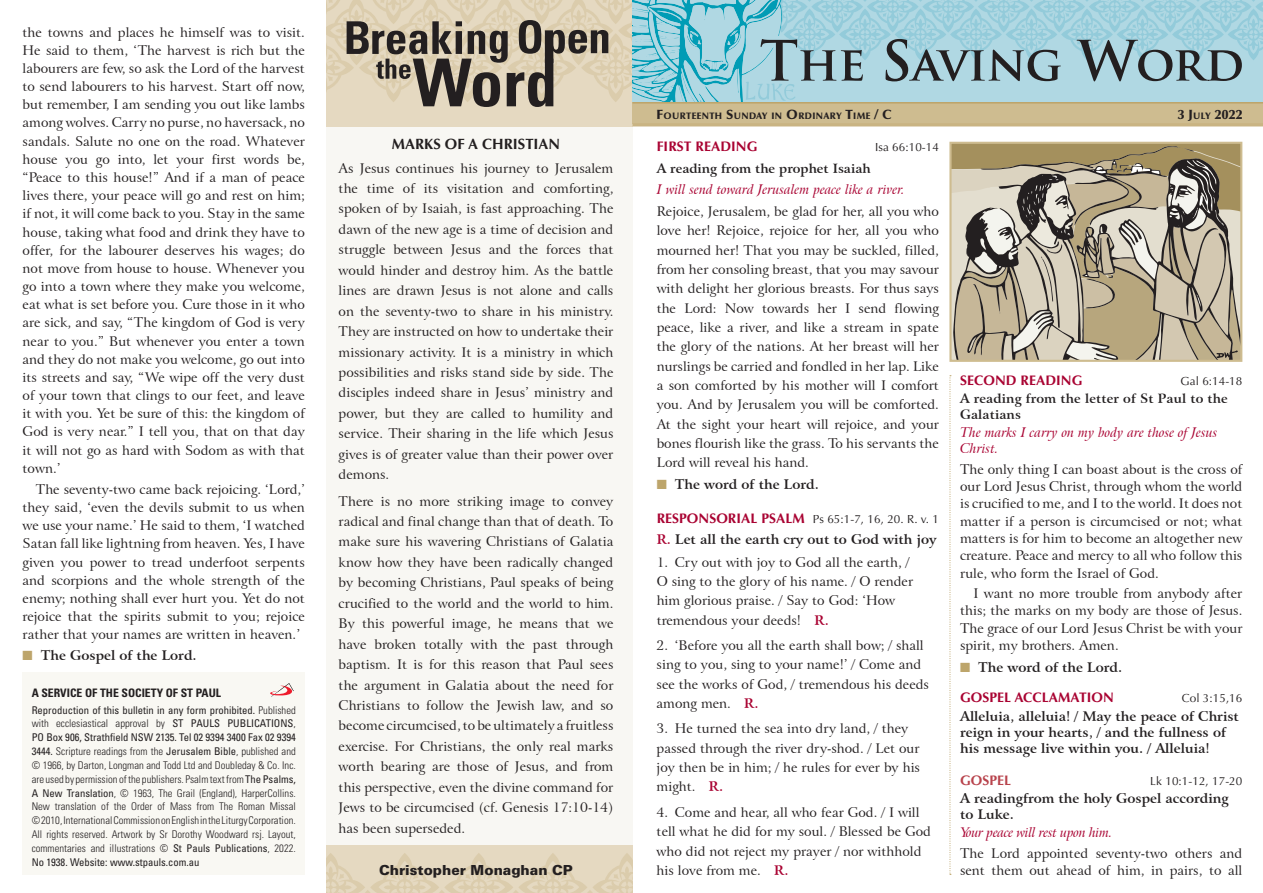
<style>
.page{position:relative;width:1263px;height:893px;background:#fff}
.page>*{position:absolute;margin:0;border:0;box-sizing:border-box;transform-origin:0 0}
.t1{font:700 14.85px "Optima LT Std";color:#231f20}
.t2{font:700 13.8px "Optima LT Std";letter-spacing:.005em;color:#a90332}
.t3{font:900 13.8px "Univers";color:#231f20}
.t4{font:700 13.8px "Optima LT Std";letter-spacing:.005em;color:#b8434c}
.t5{font:13.35px/20.4px "Arrus BT";color:#231f20;text-align:justify}
.t6{font:700 13.35px/16.2px "Arrus BT";color:#231f20}
.t7{font:italic 13.35px/22.4px "Arrus BT";color:#a90332}
.t8{font:900 13.35px "Optima LT Std";color:#231f20}
.t9{font:700 12.75px/16.2px "Arrus BT";letter-spacing:.01em;color:#231f20}
.t10{font:11.7px "Optima LT Std";letter-spacing:.005em;color:#231f20}
.t11{font:700 condensed 11.7px "Univers";color:#231f20}
.t12{font:300 condensed 10.65px/13.8px "Univers";color:#231f20;text-align:justify}
.t13{font:900 9.3px "Optima LT Std";letter-spacing:.035em;color:#231f20}
.s1{color:#bda56b}
.s2{font-weight:400}
.s3{font-size:13.35px}
.s4{font-size:9.3px}
.s5{font-style:normal;color:#231f20}
.s6{font-weight:700;font-size:13.8px;color:#a90332}
.s7{color:#a90332}
.s8{font-weight:700;color:#a90332}
.s9{font-style:italic;color:#a90332}
</style>
<div class="page">
<div style="left:326px;top:0;width:306px;height:875px;background:#f8f7f3"></div>
<div style="left:326px;top:0;width:306px;height:126px;background:#e5d9c1"></div>
<div style="left:326px;top:845px;width:306px;height:48px;background:#e5d9c1"></div>
<svg style="left:326px;top:853px;width:306px;height:40px"></svg>
<div style="left:23px;top:673px;width:282px;height:202px;background:#f9f8f3"></div>
<svg style="left:270px;top:683px;width:24px;height:14px"></svg>
<div style="left:632px;top:64px;width:631px;height:60px;background:#cebc90"></div>
<hr style="left:632px;top:123px;width:631px;height:3px;background:#c9b483">
<svg style="left:326px;top:0;width:937px;height:107px"></svg>
<svg style="left:949px;top:375px;width:2px;height:500px"></svg>
<svg style="left:950px;top:143px;width:291px;height:218px;background:#aea48e"></svg>
<p class="t5" style="left:23px;top:23px;width:284px;line-height:18.1px">the towns and places he himself was to visit.<br>He said to them, ‘The harvest is rich but the labourers are few, so ask the Lord of the harvest to send labourers to his harvest. Start off now, but remember, I am sending you out like lambs among wolves. Carry no purse, no haversack, no sandals. Salute no one on the road. Whatever house you go into, let your first words be, “Peace to this house!” And if a man of peace lives there, your peace will go and rest on him; if not, it will come back to you. Stay in the same house, taking what food and drink they have to offer, for the labourer deserves his wages; do not move from house to house. Whenever you go into a town where they make you welcome, eat what is set before you. Cure those in it who are sick, and say, “The kingdom of God is very near to you.” But whenever you enter a town and they do not make you welcome, go out into its streets and say, “We wipe off the very dust of your town that clings to our feet, and leave it with you. Yet be sure of this: the kingdom of God is very near.” I tell you, that on that day it will not go as hard with Sodom as with that town.’</p>
<p class="t5" style="left:23px;top:480px;width:284px;line-height:18.1px;text-indent:13px">The seventy-two came back rejoicing. ‘Lord,’ they said, ‘even the devils submit to us when we use your name.’ He said to them, ‘I watched Satan fall like lightning from heaven. Yes, I have given you power to tread underfoot serpents and scorpions and the whole strength of the enemy; nothing shall ever hurt you. Yet do not rejoice that the spirits submit to you; rejoice rather that your names are written in heaven.’</p>
<p class="t6" style="left:23px;top:648px;width:176px"><span class="s1">■</span> The Gospel of the Lord.</p>
<p class="t11" style="left:32px;top:685px;width:191px">A SERVICE OF THE SOCIETY OF ST PAUL</p>
<p class="t12" style="left:32px;top:703px;width:266px"><span class="s2">Reproduction of this bulletin in any form prohibited.</span> Published with ecclesiastical approval by <span class="s2">ST PAULS PUBLICATIONS</span>, <span class="s2">PO Box 906, Strathfield NSW 2135. Tel 02 9394 3400 Fax 02 9394<br>3444.</span> Scripture readings from the <span class="s2">Jerusalem Bible</span>, published and © 1966, by Darton, Longman and Todd Ltd and Doubleday &amp; Co. Inc. are used by permission of the publishers. Psalm text from <span class="s2">The Psalms, A New Translation</span>, © 1963, The Grail (England), HarperCollins.<br>New translation of the Order of Mass from The Roman Missal © 2010, International Commission on English in the Liturgy Corporation.<br>All rights reserved. Artwork by Sr Dorothy Woodward rsj. Layout, commentaries and illustrations © <span class="s2">St Pauls Publications</span>, 2022.<br><span class="s2">No 1938. Website: www.stpauls.com.au</span></p>
<p class="t1" style="left:392px;top:135px;width:170px">MARKS OF A CHRISTIAN</p>
<p class="t5" style="left:339px;top:158px;width:276px">As Jesus continues his journey to Jerusalem the time of its visitation and comforting, spoken of by Isaiah, is fast approaching. The dawn of the new age is a time of decision and struggle between Jesus and the forces that would hinder and destroy him. As the battle lines are drawn Jesus is not alone and calls on the seventy-two to share in his ministry.<br>They are instructed on how to undertake their missionary activity. It is a ministry in which possibilities and risks stand side by side. The disciples indeed share in Jesus’ ministry and power, but they are called to humility and service. Their sharing in the life which Jesus gives is of greater value than their power over demons.</p>
<p class="t5" style="left:339px;top:491px;width:276px">There is no more striking image to convey radical and final change than that of death. To make sure his wavering Christians of Galatia know how they have been radically changed by becoming Christians, Paul speaks of being crucified to the world and the world to him.<br>By this powerful image, he means that we have broken totally with the past through baptism. It is for this reason that Paul sees the argument in Galatia about the need for Christians to follow the Jewish law, and so become circumcised, to be ultimately a fruitless exercise. For Christians, the only real marks worth bearing are those of Jesus, and from this perspective, even the divine command for Jews to be circumcised (cf. Genesis 17:10-14) has been superseded.</p>
<p class="t3" style="left:379px;top:861px;width:195px">Christopher Monaghan CP</p>
<p class="t13" style="left:657px;top:110px;width:237px"><span class="s3">F</span>OURTEENTH <span class="s3">S</span>UNDAY IN <span class="s3">O</span>RDINARY <span class="s3">T</span>IME <span class="s3">/ C</span></p>
<p class="t8" style="left:1178px;top:106px;width:66px">3 J<span class="s4">ULY</span> 2022</p>
<p class="t2" style="left:657px;top:139px;width:102px">FIRST READING</p>
<p class="t10" style="left:875px;top:141px;width:65px">Isa 66:10-14</p>
<p class="t9" style="left:657px;top:160px;width:215px">A reading from the prophet Isaiah</p>
<p class="t7" style="left:657px;top:178px;width:284px">I will send toward Jerusalem peace like a river.<br><span class="s5">Rejoice, Jerusalem, be glad for her, all you who</span></p>
<p class="t5" style="left:657px;top:221px;width:284px;line-height:19.4px">love her! Rejoice, rejoice for her, all you who mourned her! That you may be suckled, filled, from her consoling breast, that you may savour with delight her glorious breasts. For thus says the Lord: Now towards her I send flowing peace, like a river, and like a stream in spate the glory of the nations. At her breast will her nurslings be carried and fondled in her lap. Like a son comforted by his mother will I comfort you. And by Jerusalem you will be comforted.<br>At the sight your heart will rejoice, and your bones flourish like the grass. To his servants the Lord will reveal his hand.</p>
<p class="t6" style="left:657px;top:477px;width:164px"><span class="s1">■</span> The word of the Lord.</p>
<p class="t10" style="left:657px;top:512px;width:284px"><span class="s6">RESPONSORIAL PSALM</span> Ps 65:1-7, 16, 20. R. v. 1</p>
<p class="t6" style="left:657px;top:532px;width:281px"><span class="s7">R.</span> Let all the earth cry out to God with joy</p>
<p class="t5" style="left:657px;top:552px;width:258px;line-height:19.4px;text-align:left">1. Cry out with joy to God all the earth, / O sing to the glory of his name. / O render him glorious praise. / Say to God: ‘How tremendous your deeds! <span class="s8">R.</span></p>
<p class="t5" style="left:657px;top:636px;width:274px;line-height:19.4px;text-align:left">2. ‘Before you all the earth shall bow; / shall sing to you, sing to your name!’ / Come and see the works of God, / tremendous his deeds among men. <span class="s8">R.</span></p>
<p class="t5" style="left:657px;top:719px;width:265px;line-height:19.4px;text-align:left">3. He turned the sea into dry land, / they passed through the river dry-shod. / Let our joy then be in him; / he rules for ever by his might. <span class="s8">R.</span></p>
<p class="t5" style="left:657px;top:803px;width:276px;line-height:19.4px;text-align:left">4. Come and hear, all who fear God. / I will tell what he did for my soul. / Blessed be God who did not reject my prayer / nor withhold his love from me. <span class="s8">R.</span></p>
<p class="t2" style="left:960px;top:372px;width:124px">SECOND READING</p>
<p class="t10" style="left:1180px;top:374px;width:63px">Gal 6:14-18</p>
<p class="t9" style="left:960px;top:391px;width:269px">A reading from the letter of St Paul to the<br>Galatians</p>
<p class="t7" style="left:960px;top:425px;width:259px;line-height:16.2px">The marks I carry on my body are those of Jesus<br>Christ.</p>
<p class="t5" style="left:960px;top:461px;width:284px;line-height:17.2px">The only thing I can boast about is the cross of our Lord Jesus Christ, through whom the world is crucified to me, and I to the world. It does not matter if a person is circumcised or not; what matters is for him to become an altogether new creature. Peace and mercy to all who follow this rule, who form the Israel of God.</p>
<p class="t5" style="left:960px;top:585px;width:284px;line-height:17.2px;text-indent:13px">I want no more trouble from anybody after this; the marks on my body are those of Jesus.<br>The grace of our Lord Jesus Christ be with your spirit, my brothers. Amen.</p>
<p class="t6" style="left:960px;top:659px;width:164px"><span class="s1">■</span> The word of the Lord.</p>
<p class="t2" style="left:960px;top:689px;width:155px">GOSPEL ACCLAMATION</p>
<p class="t10" style="left:1182px;top:691px;width:62px">Col 3:15,16</p>
<p class="t6" style="left:960px;top:708px;width:280px">Alleluia, alleluia! / May the peace of Christ reign in your hearts, / and the fullness of his message live within you. / Alleluia!</p>
<p class="t4" style="left:960px;top:772px;width:53px">GOSPEL</p>
<p class="t10" style="left:1150px;top:774px;width:94px">Lk 10:1-12, 17-20</p>
<p class="t6" style="left:960px;top:791px;width:270px">A readingfrom the holy Gospel according to Luke.</p>
<p class="t5" style="left:960px;top:822px;width:284px"><span class="s9">Your peace will rest upon him.<br></span>The Lord appointed seventy-two others and</p>
<p class="t5" style="left:960px;top:860px;width:284px">sent them out ahead of him, in pairs, to all</p>
</div>
